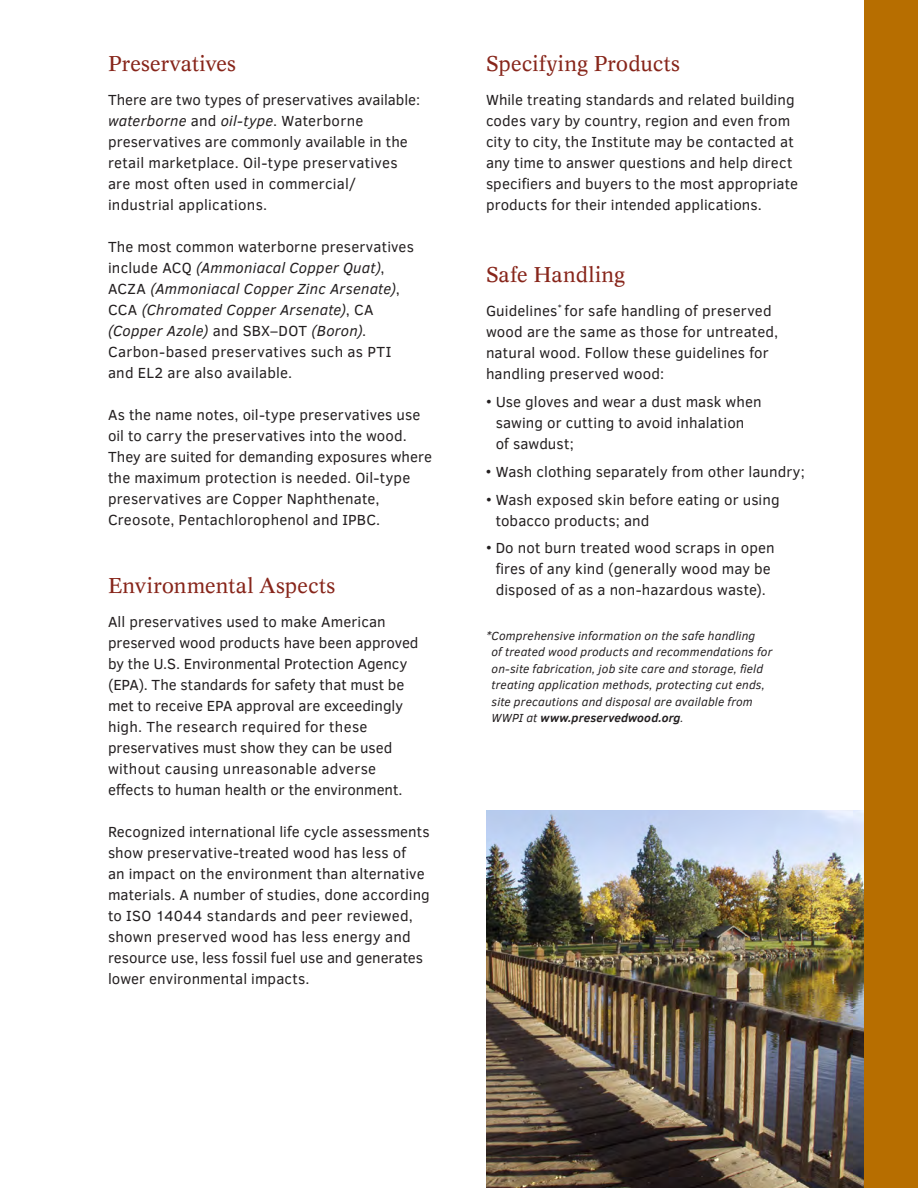
<style>
.page{position:relative;width:918px;height:1188px;background:#fff}
.page>*{position:absolute;margin:0;border:0;box-sizing:border-box;transform-origin:0 0}
.HEADLINE_PARA{font:21px "Concorde";letter-spacing:.01em;color:#87251a}
.t1{font:15px/21px "Clear Sans";letter-spacing:.005em;color:#231f20}
.t2{font:italic 12px/16.5px "Clear Sans";letter-spacing:.015em;color:#231f20}
.s1{font-style:italic}
.s2{font-weight:700}
</style>
<div class="page">
<img style="left:486px;top:810px;width:378px;height:378px">
<div style="left:864px;top:0;width:54px;height:1188px;background:#b76e00"></div>
<p class="HEADLINE_PARA" style="left:108px;top:50px;width:130px">Preservatives</p>
<p class="t1" style="left:108px;top:90px;width:314px">There are two types of preservatives available: <span class="s1">waterborne</span> and <span class="s1">oil-type</span>. Waterborne preservatives are commonly available in the retail marketplace. Oil-type preservatives are most often used in commercial/ industrial applications.</p>
<p class="t1" style="left:108px;top:237px;width:308px">The most common waterborne preservatives include ACQ <span class="s1">(Ammoniacal Copper Quat)</span>, ACZA <span class="s1">(Ammoniacal Copper Zinc Arsenate)</span>, CCA <span class="s1">(Chromated Copper Arsenate)</span>, CA <span class="s1">(Copper Azole)</span> and SBX–DOT <span class="s1">(Boron)</span>.<br>Carbon-based preservatives such as PTI and EL2 are also available.</p>
<p class="t1" style="left:108px;top:405px;width:325px">As the name notes, oil-type preservatives use oil to carry the preservatives into the wood.<br>They are suited for demanding exposures where the maximum protection is needed. Oil-type preservatives are Copper Naphthenate, Creosote, Pentachlorophenol and IPBC.</p>
<p class="HEADLINE_PARA" style="left:108px;top:572px;width:229px">Environmental Aspects</p>
<p class="t1" style="left:108px;top:611px;width:312px">All preservatives used to make American preserved wood products have been approved by the U.S. Environmental Protection Agency (EPA). The standards for safety that must be met to receive EPA approval are exceedingly high. The research required for these preservatives must show they can be used without causing unreasonable adverse effects to human health or the environment.</p>
<p class="t1" style="left:108px;top:821px;width:323px">Recognized international life cycle assessments show preservative-treated wood has less of<br>an impact on the environment than alternative materials. A number of studies, done according to ISO 14044 standards and peer reviewed, shown preserved wood has less energy and resource use, less fossil fuel use and generates lower environmental impacts.</p>
<p class="HEADLINE_PARA" style="left:486px;top:50px;width:196px">Specifying Products</p>
<p class="t1" style="left:486px;top:90px;width:314px">While treating standards and related building codes vary by country, region and even from city to city, the Institute may be contacted at any time to answer questions and help direct specifiers and buyers to the most appropriate products for their intended applications.</p>
<p class="HEADLINE_PARA" style="left:486px;top:261px;width:141px">Safe Handling</p>
<p class="t1" style="left:486px;top:301px;width:294px">Guidelines<sup>*</sup> for safe handling of preserved wood are the same as those for untreated, natural wood. Follow these guidelines for handling preserved wood:</p>
<p class="t1" style="left:496px;top:391px;width:267px;text-indent:-10px">• Use gloves and wear a dust mask when sawing or cutting to avoid inhalation<br>of sawdust;</p>
<p class="t1" style="left:486px;top:461px;width:320px">• Wash clothing separately from other laundry;</p>
<p class="t1" style="left:496px;top:489px;width:285px;text-indent:-10px">• Wash exposed skin before eating or using tobacco products; and</p>
<p class="t1" style="left:486px;top:538px;width:290px;text-align:center">• Do not burn treated wood scraps in open fires of any kind (generally wood may be disposed of as a non-hazardous waste).</p>
<p class="t2" style="left:492px;top:627px;width:282px;text-indent:-6px">*Comprehensive information on the safe handling<br>of treated wood products and recommendations for on-site fabrication, job site care and storage, field treating application methods, protecting cut ends, site precautions and disposal are available from WWPI at <span class="s2">www.preservedwood.org</span>.</p>
</div>
